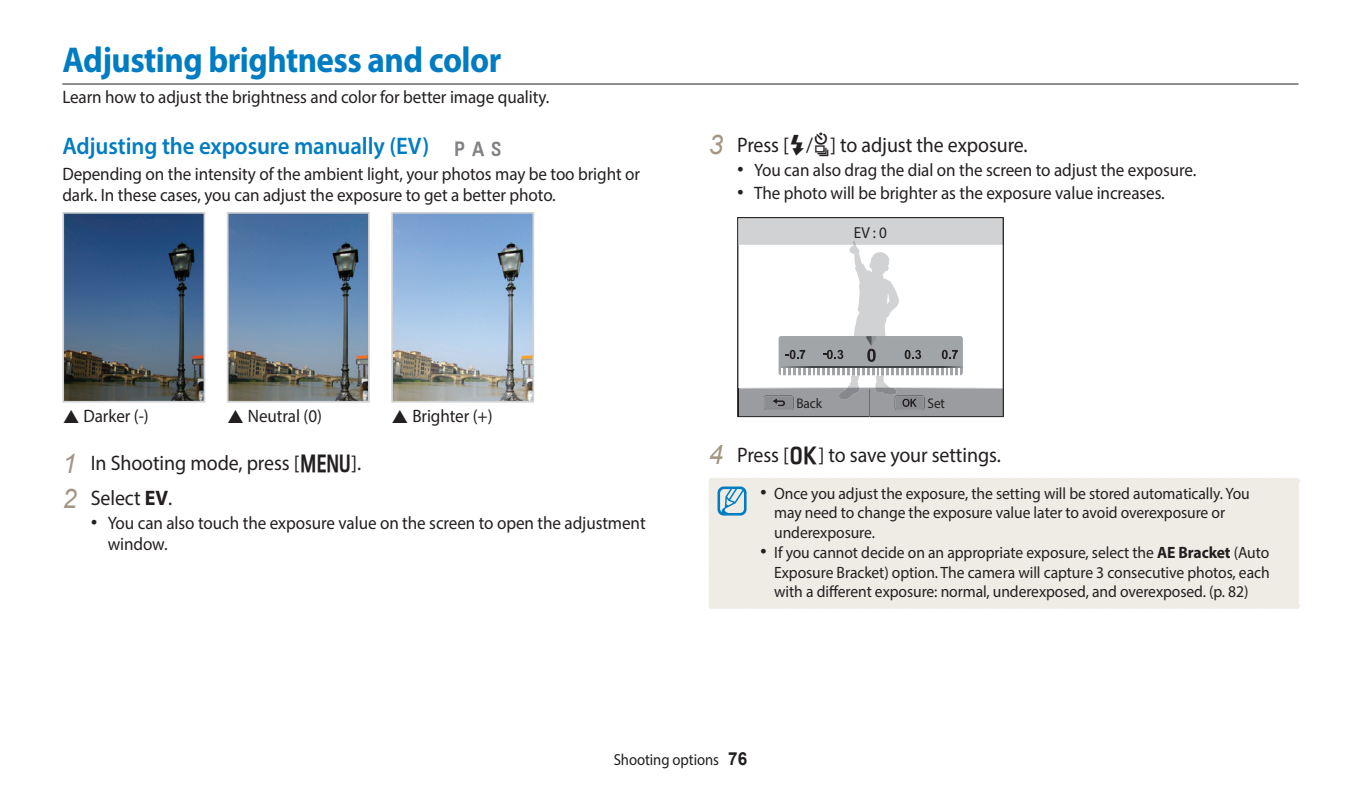
<style>
.page{position:relative;width:1361px;height:794px;background:#fff}
.page>*{position:absolute;margin:0;border:0;box-sizing:border-box;transform-origin:0 0}
.t1{font:700 36px "Myriad Pro";letter-spacing:-.015em;color:#007cc2;scale:.92 1}
.t2{font:600 24px "Myriad Pro";letter-spacing:-.005em;color:#007cc2;scale:.95 1}
.t3{font:21px/35.2px "Myriad Pro";letter-spacing:-.005em;color:#231f20;scale:.95 1}
.t4{font:18px/21px "Myriad Pro";letter-spacing:-.005em;color:#231f20;scale:.95 1}
.t5{font:17px "WB380 F";color:#808285}
.t6{font:16.4px/19.4px "Myriad Pro";letter-spacing:-.005em;color:#231f20;scale:.95 1}
.t7{font:16px "Myriad Pro";letter-spacing:-.005em;color:#231f20;scale:.92 1}
.t8{font:16px "Myriad Pro";letter-spacing:-.005em;color:#231f20;scale:.95 1}
.t9{font:14px "Myriad Pro";letter-spacing:-.005em;color:#231f20;scale:.95 1}
.s1{font-family:"Arial";font-style:italic;font-size:27px;color:#a39783}
.s2{font-family:"WB380 F"}
.s3{font-weight:700}
.s4{font-family:"Arial";font-size:19px}
.s5{font-family:"Arial";font-weight:700;font-size:18px}
</style>
<div class="page">
<hr style="left:62px;top:84px;width:1236px;height:1px;background:#231f20">
<svg style="left:738px;top:218px;width:265px;height:198px"></svg>
<div style="left:715px;top:484px;width:578px;height:119px;background:#efece6"></div>
<div style="left:712px;top:478px;width:45px;height:6px;background:#efece6"></div>
<div style="left:709px;top:481px;width:6px;height:125px;background:#efece6"></div>
<div style="left:757px;top:478px;width:539px;height:6px;background:#efece6"></div>
<div style="left:1293px;top:481px;width:6px;height:125px;background:#efece6"></div>
<div style="left:712px;top:603px;width:584px;height:6px;background:#efece6"></div>
<svg style="left:709px;top:478px;width:40px;height:110px"></svg>
<img style="left:65px;top:215px;width:137px;height:184px">
<div style="left:62px;top:212px;width:143px;height:190px;border:2px solid #d1d2d4"></div>
<img style="left:230px;top:215px;width:137px;height:184px">
<div style="left:227px;top:212px;width:143px;height:190px;border:2px solid #d1d2d4"></div>
<img style="left:394px;top:215px;width:137px;height:184px">
<div style="left:391px;top:212px;width:143px;height:190px;border:2px solid #d1d2d4"></div>
<h1 class="t1" style="left:62px;top:47px;width:479px">Adjusting brightness and color</h1>
<p class="t4" style="left:62px;top:89px;width:514px">Learn how to adjust the brightness and color for better image quality.</p>
<h2 class="t2" style="left:62px;top:137px;width:388px">Adjusting the exposure manually (EV)</h2>
<p class="t4" style="left:62px;top:166px;width:609px">Depending on the intensity of the ambient light, your photos may be too bright or dark. In these cases, you can adjust the exposure to get a better photo.</p>
<p class="t5" style="left:454px;top:138px;width:50px">pAh</p>
<p class="t4" style="left:83px;top:408px;width:70px">Darker (-)</p>
<p class="t4" style="left:248px;top:408px;width:79px">Neutral (0)</p>
<p class="t4" style="left:412px;top:408px;width:86px">Brighter (+)</p>
<p class="t3" style="left:62px;top:449px;width:316px"><span class="s1">1</span> In Shooting mode, press [<span class="s2">m</span>].<br><span class="s1">2</span> Select <span class="s3">EV</span>.</p>
<p class="t4" style="left:108px;top:515px;width:568px;text-indent:-17px"><span class="s4">•</span> You can also touch the exposure value on the screen to open the adjustment window.</p>
<p class="t3" style="left:709px;top:131px;width:337px"><span class="s1">3</span> Press [<span class="s2">F</span>/<span class="s2">t</span>] to adjust the exposure.</p>
<p class="t4" style="left:737px;top:162px;width:485px"><span class="s4">•</span> You can also drag the dial on the screen to adjust the exposure.</p>
<p class="t4" style="left:737px;top:185px;width:451px"><span class="s4">•</span> The photo will be brighter as the exposure value increases.</p>
<p class="t8" style="left:854px;top:227px;width:36px">EV : 0</p>
<p class="t9" style="left:796px;top:398px;width:28px">Back</p>
<p class="t9" style="left:927px;top:398px;width:20px">Set</p>
<p class="t3" style="left:709px;top:441px;width:309px"><span class="s1">4</span> Press [<span class="s2">o</span>] to save your settings.</p>
<p class="t6" style="left:774px;top:486px;width:502px;text-indent:-14px"><span class="s4">•</span> Once you adjust the exposure, the setting will be stored automatically. You may need to change the exposure value later to avoid overexposure or underexposure.</p>
<p class="t6" style="left:774px;top:546px;width:523px;text-align:justify;text-indent:-14px"><span class="s4">•</span> If you cannot decide on an appropriate exposure, select the <span class="s3">AE Bracket</span> (Auto Exposure Bracket) option. The camera will capture 3 consecutive photos, each with a different exposure: normal, underexposed, and overexposed. (p. 82)</p>
<p class="t7" style="left:614px;top:753px;width:146px">Shooting options <span class="s5">76</span></p>
</div>
